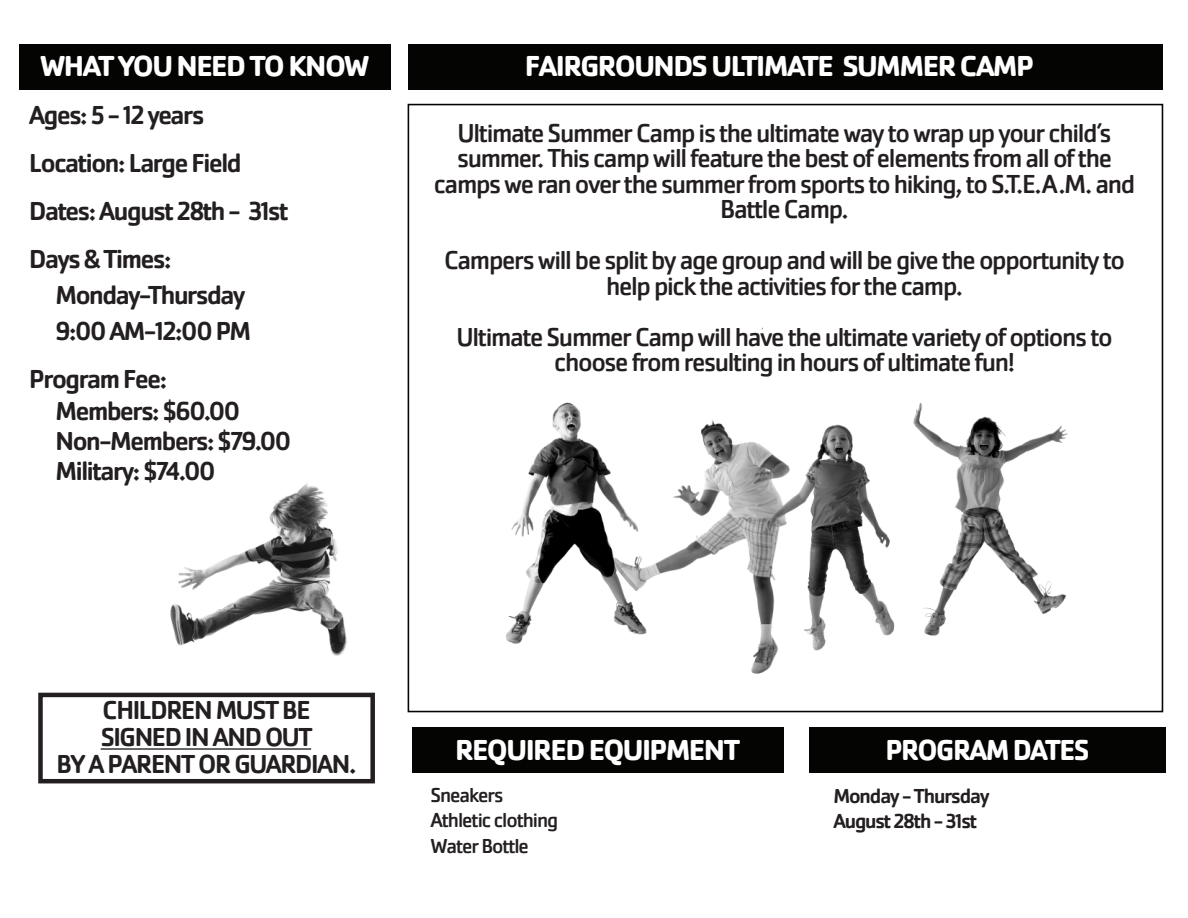
<style>
.page{position:relative;width:1188px;height:918px;background:#fff}
.page>*{position:absolute;margin:0;border:0;box-sizing:border-box;transform-origin:0 0}
.t1{font:700 30px "Cachet Pro";letter-spacing:-.05em;color:#fff}
.t2{font:700 30px "Cachet Pro";letter-spacing:-.05em;color:#fff;scale:.96 1}
.t3{font:27px/25.5px "Cachet Pro";letter-spacing:-.05em;color:#231f20;text-align:center}
.t4{font:500 27px/48px "Cachet Pro";letter-spacing:-.05em;color:#231f20}
.t5{font:21px/25.2px "Cachet Pro";letter-spacing:-.05em;color:#231f20}
.t6{font:500 21px/25.2px "Cachet Pro";letter-spacing:-.05em;color:#231f20}
</style>
<div class="page">
<img style="left:152px;top:483px;width:215px;height:210px">
<div style="left:19px;top:44px;width:371px;height:45px;background:#040503"></div>
<div style="left:412px;top:728px;width:371px;height:45px;background:#040503"></div>
<div style="left:809px;top:728px;width:357px;height:45px;background:#040503"></div>
<div style="left:409px;top:44px;width:754px;height:45px;background:#040503"></div>
<img style="left:506px;top:402px;width:562px;height:272px">
<hr style="left:101px;top:748px;width:210px;height:2px;background:#231f20">
<div style="left:38px;top:693px;width:337px;height:90px;border:4px solid #231f20"></div>
<p class="t1" style="left:40px;top:48px;width:331px">WHAT YOU NEED TO KNOW</p>
<p class="t4" style="left:29px;top:91px;width:261px">Ages: 5 - 12 years<br>Location: Large Field<br>Dates: August 28th - 31st<br>Days &amp; Times:</p>
<p class="t4" style="left:55px;top:277px;width:197px;line-height:36px">Monday-Thursday<br>9:00 AM-12:00 PM</p>
<p class="t4" style="left:55px;top:364px;width:237px;line-height:30.5px;text-indent:-26px">Program Fee:<br>Members: $60.00<br>Non-Members: $79.00<br>Military: $74.00</p>
<p class="t1" style="left:525px;top:48px;width:511px">FAIRGROUNDS ULTIMATE SUMMER CAMP</p>
<p class="t3" style="left:434px;top:120px;width:703px">Ultimate Summer Camp is the ultimate way to wrap up your child’s summer. This camp will feature the best of elements from all of the camps we ran over the summer from sports to hiking, to S.T.E.A.M. and Battle Camp.</p>
<p class="t3" style="left:444px;top:248px;width:683px">Campers will be split by age group and will be give the opportunity to help pick the activities for the camp.</p>
<p class="t3" style="left:457px;top:324px;width:658px">Ultimate Summer Camp will have the ultimate variety of options to choose from resulting in hours of ultimate fun!</p>
<p class="t4" style="left:57px;top:697px;width:301px;line-height:27px;text-align:center">CHILDREN MUST BE<br>SIGNED IN AND OUT<br>BY A PARENT OR GUARDIAN.</p>
<p class="t1" style="left:455px;top:731px;width:286px">REQUIRED EQUIPMENT</p>
<p class="t2" style="left:885px;top:731px;width:214px">PROGRAM DATES</p>
<p class="t5" style="left:431px;top:783px;width:129px">Sneakers<br>Athletic clothing<br>Water Bottle</p>
<p class="t6" style="left:833px;top:783px;width:158px">Monday - Thursday<br>August 28th - 31st</p>
</div>
